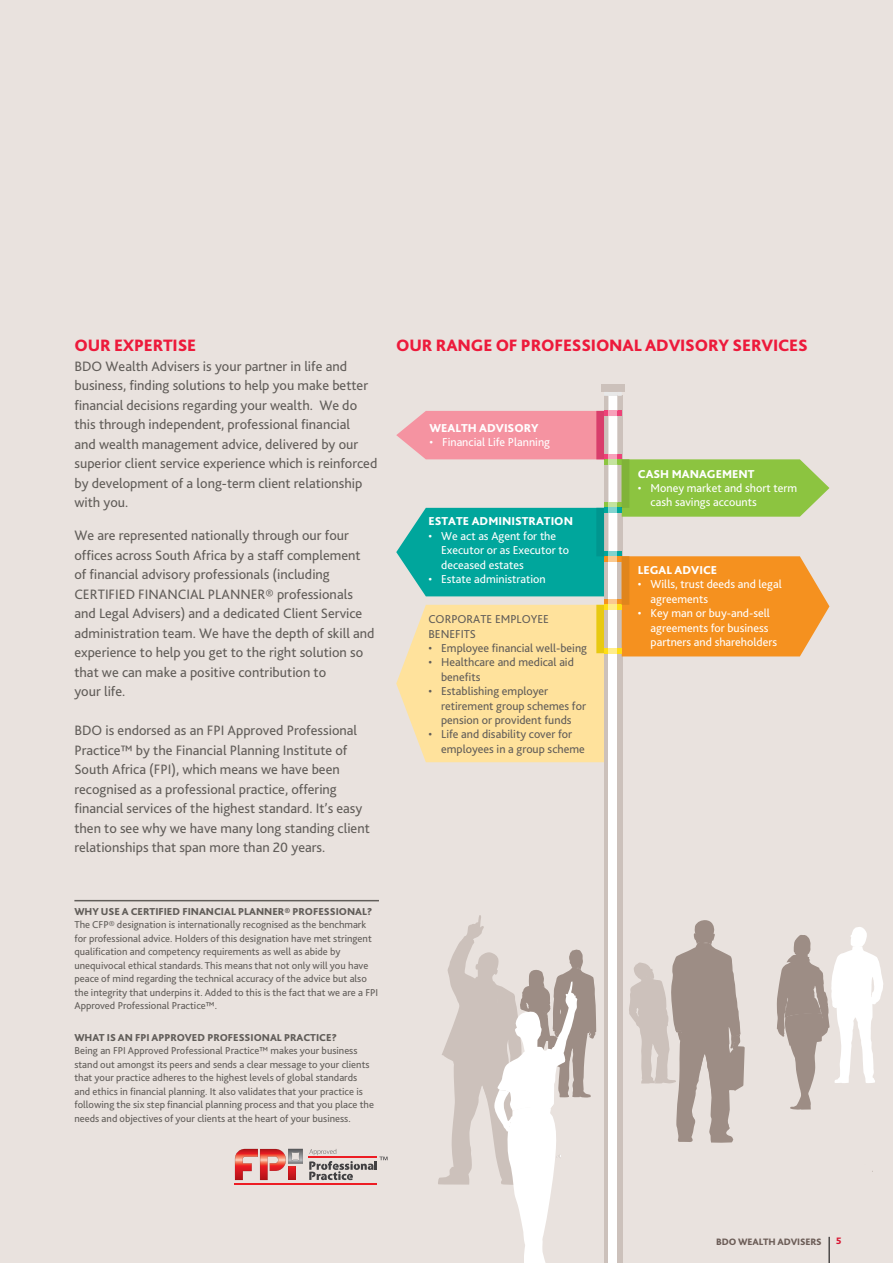
<style>
.page{position:relative;width:893px;height:1263px;background:#e9e2de}
.page>*{position:absolute;margin:0;border:0;box-sizing:border-box;transform-origin:0 0}
.t1{font:800 17.25px "Bliss 2";letter-spacing:-.01em;color:#ed1a3b}
.t2{font:14.25px/19.5px "Bliss 2";color:#615d59}
.t3{font:12px/14.4px "Bliss 2";color:#fff}
.t4{font:12px/14.4px "Bliss 2";color:#615d59}
.t5{font:800 12px "Bliss 2";color:#fff}
.t6{font:10.5px/13.5px "Bliss 2";color:#615d59}
.t7{font:800 10.5px "Bliss 2";color:#615d59}
.t8{font:800 9.75px "Bliss 2";letter-spacing:-.015em;color:#776a64}
.t9{font:800 9.75px "Bliss 2";color:#ed1a3b}
</style>
<div class="page">
<hr style="left:74px;top:900px;width:305px;height:1px;background:#615d59">
<div style="left:604px;top:396px;width:18px;height:867px;background:#ccc1bb"></div>
<div style="left:608px;top:653px;width:9px;height:610px;background:#fff"></div>
<div style="left:601px;top:385px;width:23px;height:7px;background:#ccc1bb"></div>
<svg style="left:396px;top:395px;width:433px;height:367px"></svg>
<svg style="left:438px;top:915px;width:158px;height:348px"></svg>
<svg style="left:777px;top:927px;width:106px;height:183px"></svg>
<svg style="left:629px;top:920px;width:116px;height:223px"></svg>
<svg style="left:235px;top:1149px;width:68px;height:31px"></svg>
<hr style="left:235px;top:1183px;width:142px;height:1px;background:#ed1d24">
<svg style="left:309px;top:1149px;width:78px;height:31px"></svg>
<p class="t1" style="left:74px;top:335px;width:123px">OUR EXPERTISE</p>
<p class="t2" style="left:74px;top:356px;width:304px">BDO Wealth Advisers is your partner in life and business, finding solutions to help you make better financial decisions regarding your wealth. We do this through independent, professional financial<br>and wealth management advice, delivered by our superior client service experience which is reinforced by development of a long-term client relationship with you.</p>
<p class="t2" style="left:74px;top:526px;width:302px">We are represented nationally through our four offices across South Africa by a staff complement of financial advisory professionals (including CERTIFIED FINANCIAL PLANNER® professionals and Legal Advisers) and a dedicated Client Service administration team. We have the depth of skill and experience to help you get to the right solution so that we can make a positive contribution to<br>your life.</p>
<p class="t2" style="left:74px;top:720px;width:297px">BDO is endorsed as an FPI Approved Professional Practice™ by the Financial Planning Institute of South Africa (FPI), which means we have been recognised as a professional practice, offering financial services of the highest standard. It’s easy then to see why we have many long standing client relationships that span more than 20 years.</p>
<p class="t1" style="left:396px;top:335px;width:413px">OUR RANGE OF PROFESSIONAL ADVISORY SERVICES</p>
<p class="t5" style="left:429px;top:420px;width:111px">WEALTH ADVISORY</p>
<p class="t3" style="left:429px;top:435px;width:122px">• Financial Life Planning</p>
<p class="t5" style="left:428px;top:514px;width:146px">ESTATE ADMINISTRATION</p>
<p class="t3" style="left:441px;top:528px;width:129px;text-indent:-13px">• We act as Agent for the<br>Executor or as Executor to deceased estates</p>
<p class="t3" style="left:428px;top:571px;width:119px">• Estate administration</p>
<p class="t4" style="left:428px;top:612px;width:122px">CORPORATE EMPLOYEE<br>BENEFITS</p>
<p class="t4" style="left:428px;top:640px;width:160px">• Employee financial well-being</p>
<p class="t4" style="left:441px;top:655px;width:134px;text-indent:-13px">• Healthcare and medical aid benefits</p>
<p class="t4" style="left:441px;top:684px;width:146px;text-indent:-13px">• Establishing employer retirement group schemes for pension or provident funds</p>
<p class="t4" style="left:441px;top:727px;width:145px;text-indent:-13px">• Life and disability cover for employees in a group scheme</p>
<p class="t5" style="left:638px;top:466px;width:118px">CASH MANAGEMENT</p>
<p class="t3" style="left:651px;top:480px;width:148px;text-indent:-13px">• Money market and short term cash savings accounts</p>
<p class="t5" style="left:638px;top:562px;width:81px">LEGAL ADVICE</p>
<p class="t3" style="left:651px;top:577px;width:133px;text-indent:-13px">• Wills, trust deeds and legal agreements</p>
<p class="t3" style="left:651px;top:606px;width:128px;text-indent:-13px">• Key man or buy-and-sell agreements for business partners and shareholders</p>
<p class="t7" style="left:74px;top:905px;width:299px">WHY USE A CERTIFIED FINANCIAL PLANNER® PROFESSIONAL?</p>
<p class="t6" style="left:74px;top:918px;width:305px">The CFP® designation is internationally recognised as the benchmark for professional advice. Holders of this designation have met stringent qualification and competency requirements as well as abide by unequivocal ethical standards. This means that not only will you have peace of mind regarding the technical accuracy of the advice but also the integrity that underpins it. Added to this is the fact that we are a FPI Approved Professional Practice™.</p>
<p class="t7" style="left:74px;top:1031px;width:264px">WHAT IS AN FPI APPROVED PROFESSIONAL PRACTICE?</p>
<p class="t6" style="left:74px;top:1044px;width:301px">Being an FPI Approved Professional Practice™ makes your business stand out amongst its peers and sends a clear message to your clients that your practice adheres to the highest levels of global standards and ethics in financial planning. It also validates that your practice is following the six step financial planning process and that you place the needs and objectives of your clients at the heart of your business.</p>
<p class="t8" style="left:716px;top:1236px;width:107px">BDO WEALTH ADVISERS</p>
<p class="t9" style="left:836px;top:1234px;width:7px">5</p>
</div>
